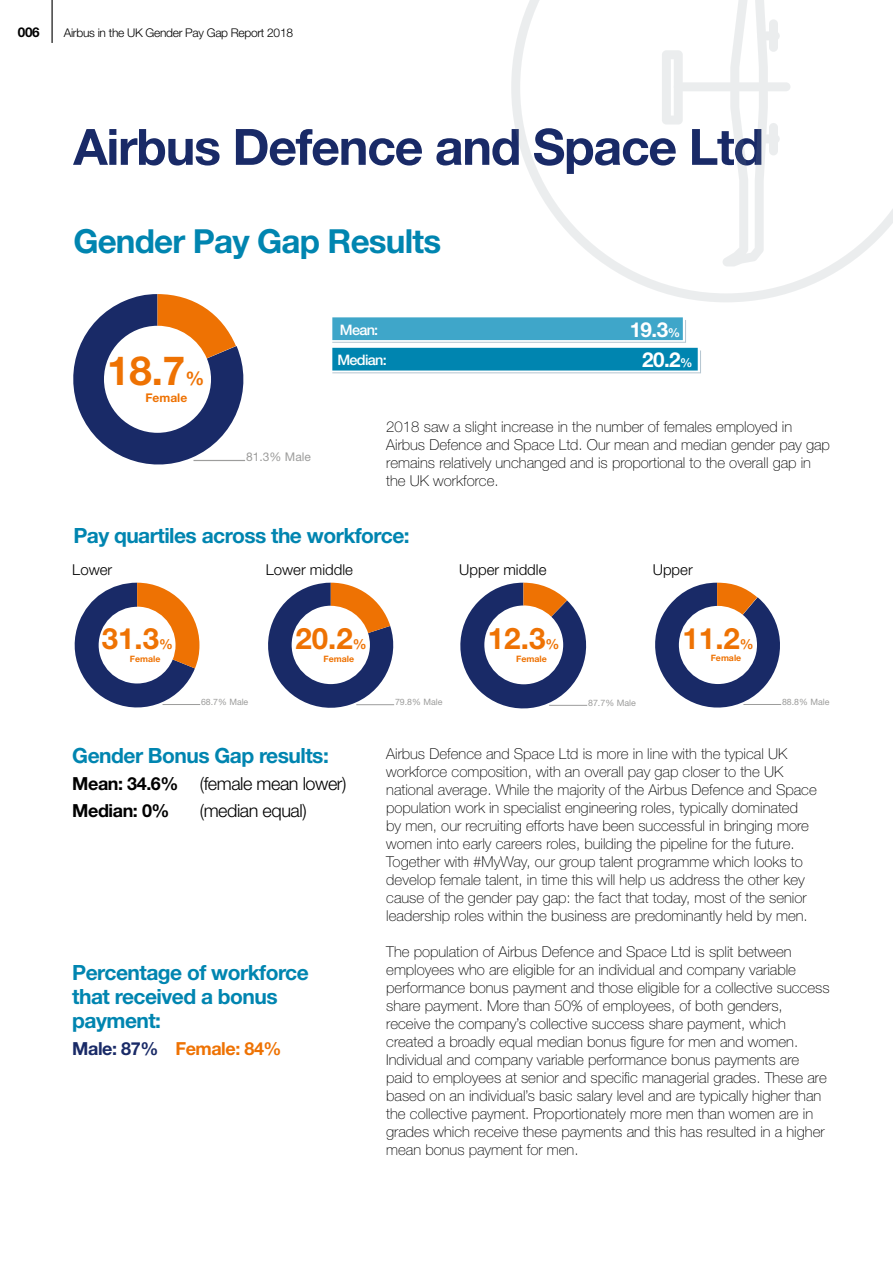
<style>
.page{position:relative;width:893px;height:1263px;background:#fff}
.page>*{position:absolute;margin:0;border:0;box-sizing:border-box;transform-origin:0 0}
.t1{font:700 50.1px "Helvetica Neue LT Std";letter-spacing:-.025em;color:#192a67}
.t2{font:700 40.2px "Helvetica Neue LT Std";color:#ee7203}
.t3{font:700 33.15px "Helvetica Neue LT Std";letter-spacing:-.025em;color:#0085b0}
.t4{font:700 29.7px "Helvetica Neue LT Std";color:#ee7203}
.t5{font:700 29.55px "Helvetica Neue LT Std";color:#ee7203}
.t6{font:700 29.4px "Helvetica Neue LT Std";color:#ee7203}
.t7{font:700 21px/24px "Helvetica Neue LT Std";letter-spacing:-.025em;color:#0085b0}
.t8{font:700 20.7px "Helvetica Neue LT Std";color:#fff}
.t9{font:700 18px/27px "Helvetica Neue LT Std";letter-spacing:-.025em;color:#000}
.t10{font:700 18px "Helvetica Neue LT Std";letter-spacing:-.025em;color:#ee7203}
.t11{font:300 18px "Helvetica Neue LT Std";letter-spacing:-.025em;color:#000}
.t12{font:100 15px/18px "Helvetica Neue LT Std";color:#000}
.t13{font:300 15px "Helvetica Neue LT Std";color:#000}
.t14{font:500 14.4px "Helvetica Neue LT Std";letter-spacing:-.05em;color:#fff}
.t15{font:700 13.5px "Helvetica Neue LT Std";color:#000}
.t16{font:300 12px "Helvetica Neue LT Std";letter-spacing:-.025em;color:#000}
.t17{font:12px "Helvetica Neue LT Std";color:#9d9d9c}
.t18{font:700 12px "Helvetica Neue LT Std";color:#ee7203}
.t19{font:8.85px "Helvetica Neue LT Std";color:#9d9d9c}
.t20{font:700 8.85px "Helvetica Neue LT Std";color:#ee7203}
.t21{font:8.7px "Helvetica Neue LT Std";color:#9d9d9c}
.t22{font:700 8.7px "Helvetica Neue LT Std";color:#ee7203}
.s1{font-size:18.9px}
.s2{font-size:12.45px}
.s3{font-size:13.8px}
.s4{font-size:13.95px}
.s5{font-weight:300}
.s6{color:#192a67}
</style>
<div class="page">
<hr style="left:52px;top:0;width:1px;height:43px;background:#000">
<svg style="left:73px;top:294px;width:173px;height:171px"></svg>
<svg style="left:332px;top:320px;width:354px;height:23px"></svg>
<div style="left:332px;top:317px;width:351px;height:23px;background:#3fa6c9"></div>
<div style="left:332px;top:348px;width:366px;height:22px;background:#0085b0"></div>
<svg style="left:332px;top:349px;width:369px;height:25px"></svg>
<hr style="left:163px;top:704px;width:37px;height:1px;background:#9d9d9c">
<svg style="left:74px;top:583px;width:125px;height:125px"></svg>
<svg style="left:268px;top:583px;width:127px;height:125px"></svg>
<svg style="left:460px;top:583px;width:128px;height:126px"></svg>
<svg style="left:655px;top:583px;width:127px;height:125px"></svg>
<svg style="left:511px;top:0;width:382px;height:302px"></svg>
<div style="left:674px;top:82px;width:116px;height:9px;background:#ebedee;border-radius:5px"></div>
<svg style="left:757px;top:31px;width:23px;height:9px"></svg>
<div style="left:769px;top:19px;width:9px;height:33px;background:#ebedee;border-radius:5px"></div>
<svg style="left:722px;top:0;width:46px;height:266px"></svg>
<svg style="left:662px;top:50px;width:21px;height:75px"></svg>
<div style="left:757px;top:134px;width:23px;height:9px;background:#ebedee;border-radius:5px"></div>
<div style="left:769px;top:123px;width:9px;height:32px;background:#ebedee;border-radius:5px"></div>
<p class="t15" style="left:18px;top:23px;width:23px">006</p>
<p class="t16" style="left:64px;top:25px;width:231px">Airbus in the UK Gender Pay Gap Report 2018</p>
<h1 class="t1" style="left:73px;top:116px;width:692px">Airbus Defence and Space Ltd</h1>
<h3 class="t3" style="left:73px;top:221px;width:369px">Gender Pay Gap Results</h3>
<h2 class="t2" style="left:107px;top:345px;width:99px">18.7<span class="s1">%</span></h2>
<p class="t18" style="left:146px;top:390px;width:43px">Female</p>
<p class="t17" style="left:246px;top:450px;width:66px">81.3% Male</p>
<p class="t14" style="left:340px;top:321px;width:40px">Mean:</p>
<h3 class="t8" style="left:630px;top:316px;width:52px">19.3<span class="s2">%</span></h3>
<p class="t14" style="left:337px;top:352px;width:51px">Median:</p>
<h3 class="t8" style="left:642px;top:347px;width:52px">20.2<span class="s2">%</span></h3>
<p class="t12" style="left:386px;top:418px;width:445px">2018 saw a slight increase in the number of females employed in Airbus Defence and Space Ltd. Our mean and median gender pay gap remains relatively unchanged and is proportional to the overall gap in the UK workforce.</p>
<h3 class="t7" style="left:73px;top:523px;width:338px">Pay quartiles across the workforce:</h3>
<p class="t13" style="left:72px;top:560px;width:42px">Lower</p>
<p class="t13" style="left:266px;top:560px;width:89px">Lower middle</p>
<p class="t13" style="left:459px;top:560px;width:89px">Upper middle</p>
<p class="t13" style="left:653px;top:560px;width:42px">Upper</p>
<h3 class="t6" style="left:102px;top:620px;width:72px">31.3<span class="s3">%</span></h3>
<p class="t22" style="left:130px;top:653px;width:32px">Female</p>
<p class="t21" style="left:201px;top:697px;width:49px">68.7% Male</p>
<h3 class="t5" style="left:295px;top:620px;width:73px">20.2<span class="s4">%</span></h3>
<p class="t20" style="left:324px;top:653px;width:32px">Female</p>
<h3 class="t7" style="left:72px;top:743px;width:258px">Gender Bonus Gap results:</h3>
<p class="t9" style="left:72px;top:770px;width:276px">Mean: 34.6% <span class="s5">(female mean lower)<br></span>Median: 0%</p>
<p class="t11" style="left:200px;top:800px;width:108px">(median equal)</p>
<h3 class="t7" style="left:72px;top:960px;width:238px">Percentage of workforce that received a bonus payment:</h3>
<p class="t10" style="left:72px;top:1038px;width:211px"><span class="s6">Male: 87%</span> Female: 84%</p>
<p class="t19" style="left:395px;top:697px;width:49px">79.8% Male</p>
<h3 class="t4" style="left:488px;top:620px;width:73px">12.3<span class="s4">%</span></h3>
<p class="t20" style="left:516px;top:653px;width:32px">Female</p>
<p class="t19" style="left:588px;top:698px;width:49px">87.7% Male</p>
<h3 class="t6" style="left:683px;top:620px;width:73px">11.2<span class="s3">%</span></h3>
<p class="t20" style="left:711px;top:653px;width:32px">Female</p>
<p class="t19" style="left:782px;top:697px;width:49px">88.8% Male</p>
<p class="t12" style="left:386px;top:745px;width:432px">Airbus Defence and Space Ltd is more in line with the typical UK workforce composition, with an overall pay gap closer to the UK national average. While the majority of the Airbus Defence and Space population work in specialist engineering roles, typically dominated<br>by men, our recruiting efforts have been successful in bringing more women into early careers roles, building the pipeline for the future.<br>Together with #MyWay, our group talent programme which looks to develop female talent, in time this will help us address the other key cause of the gender pay gap: the fact that today, most of the senior leadership roles within the business are predominantly held by men.</p>
<p class="t12" style="left:386px;top:943px;width:445px">The population of Airbus Defence and Space Ltd is split between employees who are eligible for an individual and company variable performance bonus payment and those eligible for a collective success share payment. More than 50% of employees, of both genders, receive the company’s collective success share payment, which created a broadly equal median bonus figure for men and women.<br>Individual and company variable performance bonus payments are paid to employees at senior and specific managerial grades. These are based on an individual’s basic salary level and are typically higher than the collective payment. Proportionately more men than women are in grades which receive these payments and this has resulted in a higher mean bonus payment for men.</p>
</div>
